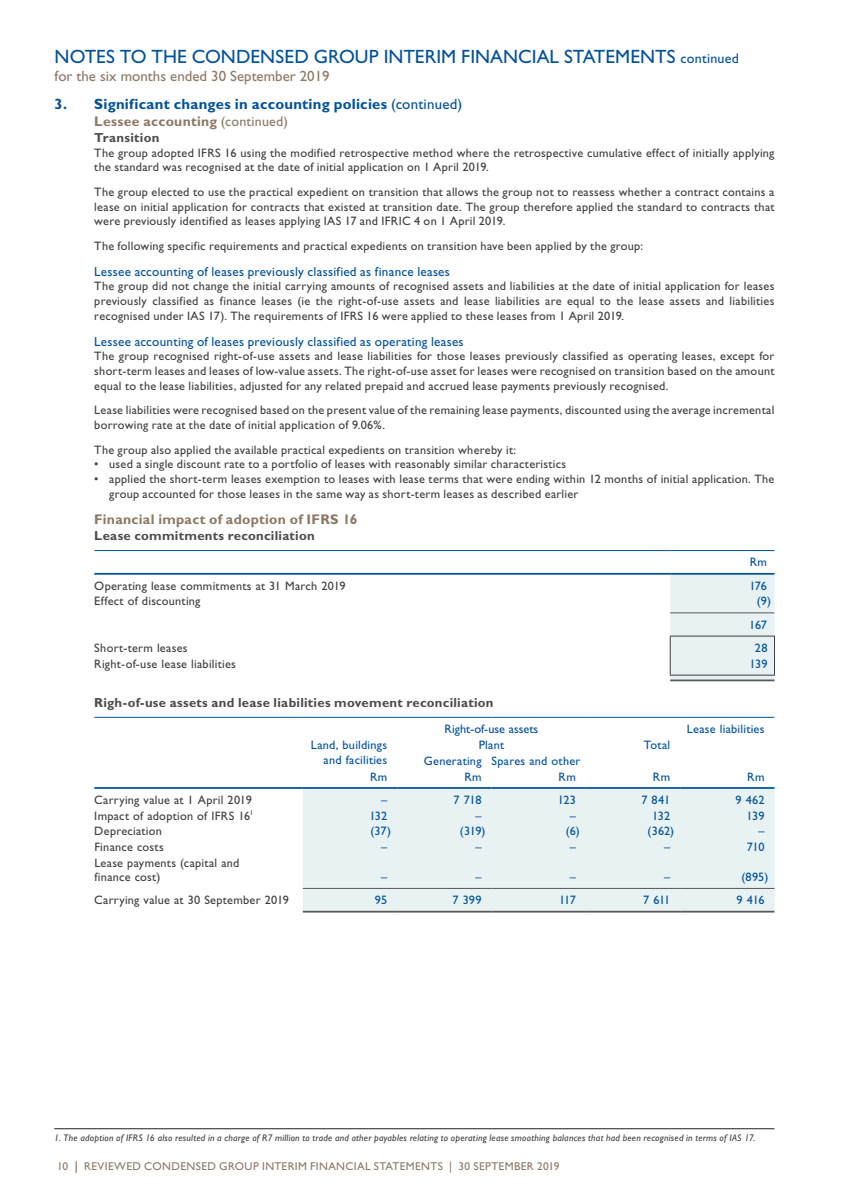
<style>
.page{position:relative;width:844px;height:1191px;background:#fff}
.page>*{position:absolute;margin:0;border:0;box-sizing:border-box;transform-origin:0 0}
.t1{font:19.25px "Gill Sans Std";color:#01519b}
.t2{font:700 14.88px "Gill Sans Std";letter-spacing:.015em;color:#01519b}
.t3{font:14.88px "Gill Sans Std";color:#8c7865}
.t4{font:700 14px "Gill Sans Std";letter-spacing:.02em;color:#8c7865}
.t5{font:13.12px "Gill Sans Std";letter-spacing:.02em;color:#01519b}
.t6{font:700 13.12px "Gill Sans Std";letter-spacing:.02em;color:#4b4c4d}
.t7{font:12.25px/14.7px "Gill Sans Std";letter-spacing:.02em;color:#3e3e3f}
.t8{font:12.25px/23.3px "Gill Sans Std";letter-spacing:.02em;color:#01519b}
.t9{font:12.25px "Gill Sans Std";color:#01519b}
.t10{font:11.38px "Gill Sans Std";letter-spacing:.03em;color:#8c7865}
.t11{font:italic 9.62px "Gill Sans Std";letter-spacing:.025em;color:#3e3e3f}
.s1{font-size:14px}
.s2{font-weight:400}
.s3{font-weight:700}
</style>
<div class="page">
<hr style="left:94px;top:573px;width:576px;height:1px;background:#01519b">
<hr style="left:670px;top:573px;width:104px;height:1px;background:#01519b">
<hr style="left:94px;top:550px;width:576px;height:1px;background:#01519b">
<hr style="left:670px;top:550px;width:104px;height:1px;background:#01519b">
<svg style="left:669px;top:574px;width:105px;height:105px;background:#e1ecec"></svg>
<hr style="left:669px;top:674px;width:105px;height:1px;background:#3e3e3f">
<hr style="left:670px;top:679px;width:104px;height:2px;background:#57585a">
<div style="left:303px;top:789px;width:471px;height:121px;background:#e8f2f2"></div>
<hr style="left:94px;top:787px;width:209px;height:2px;background:#01519b">
<hr style="left:303px;top:787px;width:94px;height:2px;background:#01519b">
<hr style="left:397px;top:787px;width:94px;height:2px;background:#01519b">
<hr style="left:491px;top:787px;width:94px;height:2px;background:#01519b">
<hr style="left:585px;top:787px;width:95px;height:2px;background:#01519b">
<hr style="left:680px;top:787px;width:94px;height:2px;background:#01519b">
<hr style="left:303px;top:888px;width:94px;height:1px;background:#57585a">
<hr style="left:397px;top:888px;width:94px;height:1px;background:#57585a">
<hr style="left:491px;top:888px;width:94px;height:1px;background:#57585a">
<hr style="left:585px;top:888px;width:95px;height:1px;background:#57585a">
<hr style="left:680px;top:888px;width:94px;height:1px;background:#57585a">
<hr style="left:94px;top:717px;width:209px;height:1px;background:#01519b">
<hr style="left:303px;top:717px;width:94px;height:1px;background:#01519b">
<hr style="left:397px;top:717px;width:94px;height:1px;background:#01519b">
<hr style="left:491px;top:717px;width:94px;height:1px;background:#01519b">
<hr style="left:585px;top:717px;width:95px;height:1px;background:#01519b">
<hr style="left:680px;top:717px;width:94px;height:1px;background:#01519b">
<hr style="left:303px;top:910px;width:94px;height:2px;background:#57585a">
<hr style="left:397px;top:910px;width:94px;height:2px;background:#57585a">
<hr style="left:491px;top:910px;width:94px;height:2px;background:#57585a">
<hr style="left:585px;top:910px;width:95px;height:2px;background:#57585a">
<hr style="left:680px;top:910px;width:94px;height:2px;background:#57585a">
<hr style="left:54px;top:1128px;width:720px;height:1px;background:#231f20">
<h1 class="t1" style="left:55px;top:45px;width:685px">NOTES TO THE CONDENSED GROUP INTERIM FINANCIAL STATEMENTS <span class="s1">continued</span></h1>
<p class="t3" style="left:55px;top:67px;width:276px">for the six months ended 30 September 2019</p>
<p class="t2" style="left:55px;top:96px;width:409px">3. Significant changes in accounting policies <span class="s2">(continued)</span></p>
<p class="t4" style="left:94px;top:113px;width:195px">Lessee accounting <span class="s2">(continued)</span></p>
<p class="t6" style="left:94px;top:130px;width:67px">Transition</p>
<p class="t7" style="left:94px;top:145px;width:681px">The group adopted IFRS 16 using the modified retrospective method where the retrospective cumulative effect of initially applying the standard was recognised at the date of initial application on 1 April 2019.</p>
<p class="t7" style="left:94px;top:185px;width:681px;text-align:justify">The group elected to use the practical expedient on transition that allows the group not to reassess whether a contract contains a lease on initial application for contracts that existed at transition date. The group therefore applied the standard to contracts that were previously identified as leases applying IAS 17 and IFRIC 4 on 1 April 2019.</p>
<p class="t7" style="left:94px;top:239px;width:550px">The following specific requirements and practical expedients on transition have been applied by the group:</p>
<p class="t5" style="left:94px;top:264px;width:357px">Lessee accounting of leases previously classified as finance leases</p>
<p class="t7" style="left:94px;top:279px;width:681px;text-align:justify">The group did not change the initial carrying amounts of recognised assets and liabilities at the date of initial application for leases previously classified as finance leases (ie the right-of-use assets and lease liabilities are equal to the lease assets and liabilities recognised under IAS 17). The requirements of IFRS 16 were applied to these leases from 1 April 2019.</p>
<p class="t5" style="left:94px;top:333px;width:371px">Lessee accounting of leases previously classified as operating leases</p>
<p class="t7" style="left:94px;top:349px;width:681px;text-align:justify">The group recognised right-of-use assets and lease liabilities for those leases previously classified as operating leases, except for short-term leases and leases of low-value assets. The right-of-use asset for leases were recognised on transition based on the amount equal to the lease liabilities, adjusted for any related prepaid and accrued lease payments previously recognised.</p>
<p class="t7" style="left:94px;top:403px;width:681px">Lease liabilities were recognised based on the present value of the remaining lease payments, discounted using the average incremental borrowing rate at the date of initial application of 9.06%.</p>
<p class="t7" style="left:94px;top:442px;width:423px">The group also applied the available practical expedients on transition whereby it:</p>
<p class="t7" style="left:94px;top:457px;width:473px">• used a single discount rate to a portfolio of leases with reasonably similar characteristics</p>
<p class="t7" style="left:109px;top:471px;width:666px;text-indent:-15px">• applied the short-term leases exemption to leases with lease terms that were ending within 12 months of initial application. The group accounted for those leases in the same way as short-term leases as described earlier</p>
<p class="t4" style="left:94px;top:511px;width:265px">Financial impact of adoption of IFRS 16</p>
<p class="t6" style="left:94px;top:528px;width:222px">Lease commitments reconciliation</p>
<p class="t8" style="left:749px;top:550px;width:19px">Rm</p>
<p class="t7" style="left:94px;top:578px;width:253px">Operating lease commitments at 31 March 2019</p>
<p class="t8" style="left:749px;top:574px;width:19px">176</p>
<p class="t7" style="left:94px;top:594px;width:108px">Effect of discounting</p>
<p class="t8" style="left:749px;top:590px;width:23px;text-indent:8px">(9)<br>167</p>
<p class="t7" style="left:94px;top:640px;width:95px">Short-term leases</p>
<p class="t8" style="left:754px;top:636px;width:14px">28</p>
<p class="t7" style="left:94px;top:656px;width:143px">Right-of-use lease liabilities</p>
<p class="t8" style="left:749px;top:652px;width:19px">139</p>
<p class="t6" style="left:94px;top:695px;width:400px">Righ-of-use assets and lease liabilities movement reconciliation</p>
<p class="t9" style="left:444px;top:722px;width:95px">Right-of-use assets</p>
<p class="t8" style="left:686px;top:717px;width:79px">Lease liabilities</p>
<p class="t8" style="left:311px;top:737px;width:78px;line-height:14.7px;text-align:right">Land, buildings and facilities</p>
<p class="t8" style="left:478px;top:733px;width:27px">Plant</p>
<p class="t8" style="left:643px;top:733px;width:28px">Total</p>
<p class="t8" style="left:424px;top:749px;width:158px">Generating Spares and other</p>
<p class="t8" style="left:370px;top:765px;width:19px">Rm</p>
<p class="t8" style="left:464px;top:765px;width:19px">Rm</p>
<p class="t8" style="left:558px;top:765px;width:19px">Rm</p>
<p class="t8" style="left:652px;top:765px;width:19px">Rm</p>
<p class="t8" style="left:747px;top:765px;width:19px">Rm</p>
<p class="t7" style="left:94px;top:792px;width:159px">Carrying value at 1 April 2019</p>
<p class="t8" style="left:381px;top:788px;width:8px">–</p>
<p class="t8" style="left:453px;top:788px;width:29px">7 718</p>
<p class="t8" style="left:557px;top:788px;width:20px">123</p>
<p class="t8" style="left:641px;top:788px;width:30px">7 841</p>
<p class="t8" style="left:735px;top:788px;width:30px">9 462</p>
<p class="t7" style="left:94px;top:808px;width:160px">Impact of adoption of IFRS 16<sup>1</sup></p>
<p class="t8" style="left:369px;top:804px;width:19px">132</p>
<p class="t8" style="left:475px;top:804px;width:8px">–</p>
<p class="t8" style="left:569px;top:804px;width:8px">–</p>
<p class="t8" style="left:652px;top:804px;width:19px">132</p>
<p class="t8" style="left:746px;top:804px;width:19px">139</p>
<p class="t7" style="left:94px;top:824px;width:69px">Depreciation</p>
<p class="t8" style="left:370px;top:819px;width:22px">(37)</p>
<p class="t8" style="left:460px;top:819px;width:27px">(319)</p>
<p class="t8" style="left:565px;top:819px;width:15px">(6)</p>
<p class="t8" style="left:647px;top:819px;width:28px">(362)</p>
<p class="t8" style="left:758px;top:819px;width:8px">–</p>
<p class="t7" style="left:94px;top:839px;width:71px">Finance costs</p>
<p class="t8" style="left:381px;top:835px;width:8px">–</p>
<p class="t8" style="left:475px;top:835px;width:8px">–</p>
<p class="t8" style="left:569px;top:835px;width:8px">–</p>
<p class="t8" style="left:664px;top:835px;width:8px">–</p>
<p class="t8" style="left:746px;top:835px;width:19px">710</p>
<p class="t7" style="left:94px;top:856px;width:147px;line-height:14px">Lease payments (capital and finance cost)</p>
<p class="t8" style="left:381px;top:865px;width:8px">–</p>
<p class="t8" style="left:475px;top:865px;width:8px">–</p>
<p class="t8" style="left:569px;top:865px;width:8px">–</p>
<p class="t8" style="left:664px;top:865px;width:8px">–</p>
<p class="t8" style="left:741px;top:865px;width:29px">(895)</p>
<p class="t7" style="left:94px;top:892px;width:196px">Carrying value at 30 September 2019</p>
<p class="t8" style="left:375px;top:888px;width:14px">95</p>
<p class="t8" style="left:452px;top:888px;width:30px">7 399</p>
<p class="t8" style="left:559px;top:888px;width:18px">117</p>
<p class="t8" style="left:643px;top:888px;width:29px">7 611</p>
<p class="t8" style="left:736px;top:888px;width:29px">9 416</p>
<p class="t11" style="left:54px;top:1132px;width:702px">1. The adoption of IFRS 16 also resulted in a charge of R7 million to trade and other payables relating to operating lease smoothing balances that had been recognised in terms of IAS 17.</p>
<p class="t10" style="left:57px;top:1159px;width:504px">10 <span class="s3">|</span> REVIEWED CONDENSED GROUP INTERIM FINANCIAL STATEMENTS | 30 SEPTEMBER 2019</p>
</div>
